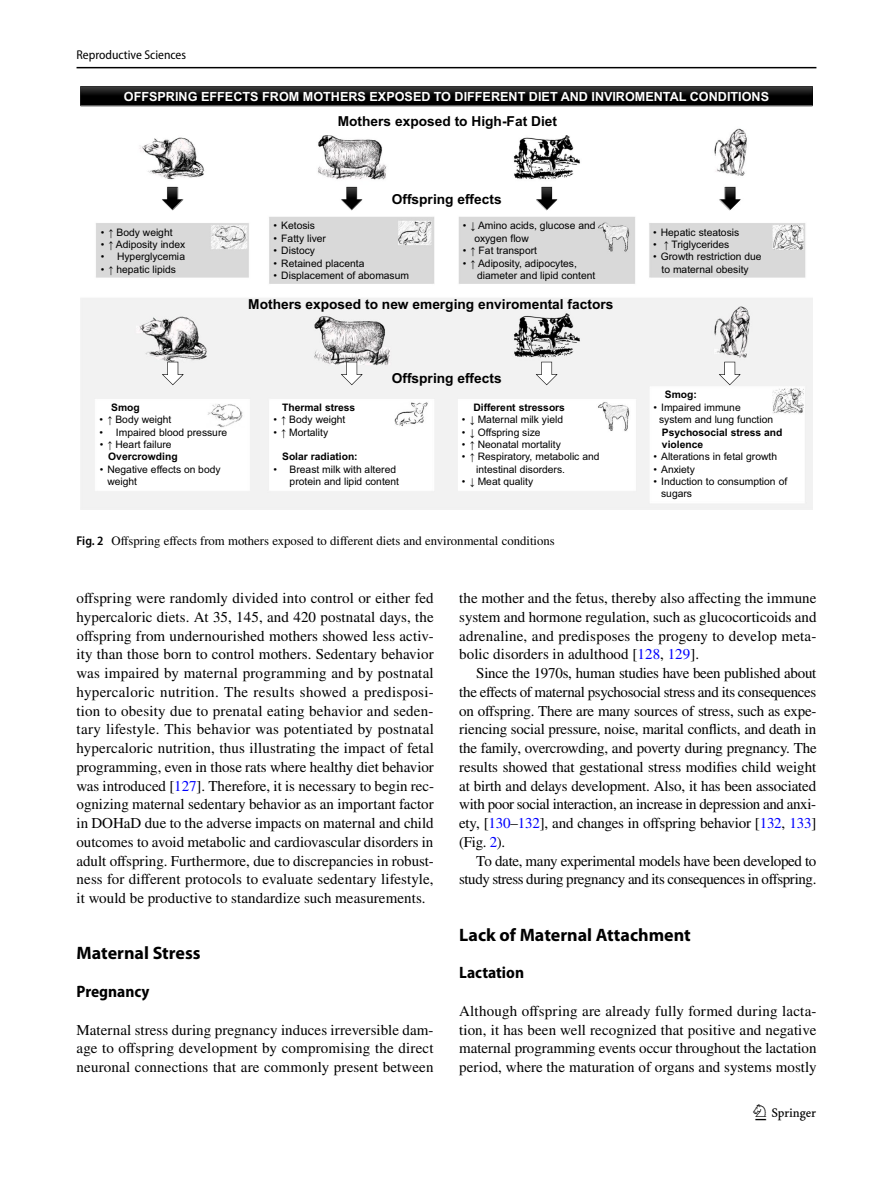
<style>
.page{position:relative;width:893px;height:1187px;background:#fff}
.page>*{position:absolute;margin:0;border:0;box-sizing:border-box;transform-origin:0 0}
.t1{font:22.5px "Springnew Regular 3";color:#000}
.t2{font:700 18px "Myriad Pro";color:#000}
.t3{font:700 semi-condensed 16.5px "Myriad Pro";color:#000}
.t4{font:15px/18.8px "STIX";letter-spacing:.005em;color:#000;text-align:justify}
.t5{font:15px/18.8px "STIX";letter-spacing:-.025em;color:#000;text-align:right}
.t6{font:13.8px "Arial Bold MT2";color:#000}
.t7{font:12.75px "STIX";color:#000}
.t8{font:semi-condensed 12.75px "Myriad Pro";color:#000}
.t9{font:12.6px "Arial Bold MT2";color:#fff}
.t10{font:10.35px/12.3px "Arial";color:#000}
.t11{font:10.35px/12.3px "Arial Bold MT2";color:#000}
.s1{font-family:"Myriad Pro";font-weight:600;font-stretch:semi-condensed}
.s2{color:#00f}
</style>
<div class="page">
<hr style="left:77px;top:67px;width:739px;height:1px;background:#000">
<img style="left:81px;top:106px;width:731px;height:403px">
<svg style="left:81px;top:87px;width:731px;height:19px;background:#131313"></svg>
<svg style="left:162px;top:187px;width:21px;height:23px"></svg>
<svg style="left:341px;top:187px;width:21px;height:23px"></svg>
<svg style="left:719px;top:187px;width:21px;height:23px"></svg>
<svg style="left:536px;top:187px;width:21px;height:23px"></svg>
<svg style="left:162px;top:362px;width:22px;height:23px"></svg>
<svg style="left:341px;top:362px;width:22px;height:23px"></svg>
<svg style="left:719px;top:362px;width:22px;height:23px"></svg>
<svg style="left:536px;top:362px;width:22px;height:23px"></svg>
<p class="t8" style="left:77px;top:48px;width:111px">Reproductive Sciences</p>
<p class="t9" style="left:124px;top:88px;width:647px">OFFSPRING EFFECTS FROM MOTHERS EXPOSED TO DIFFERENT DIET AND INVIROMENTAL CONDITIONS</p>
<p class="t6" style="left:338px;top:112px;width:221px">Mothers exposed to High-Fat Diet</p>
<p class="t10" style="left:101px;top:226px;width:73px">• ↑ Body weight</p>
<p class="t10" style="left:101px;top:238px;width:86px">• ↑ Adiposity index</p>
<p class="t10" style="left:101px;top:250px;width:86px">• Hyperglycemia</p>
<p class="t10" style="left:101px;top:263px;width:77px">• ↑ hepatic lipids</p>
<p class="t6" style="left:392px;top:189px;width:111px">Offspring effects</p>
<p class="t10" style="left:274px;top:219px;width:43px">• Ketosis</p>
<p class="t10" style="left:274px;top:232px;width:54px">• Fatty liver</p>
<p class="t10" style="left:274px;top:244px;width:43px">• Distocy</p>
<p class="t10" style="left:274px;top:257px;width:92px">• Retained placenta</p>
<p class="t10" style="left:274px;top:269px;width:137px">• Displacement of abomasum</p>
<p class="t10" style="left:474px;top:219px;width:123px;text-indent:-11px">• ↓ Amino acids, glucose and oxygen flow</p>
<p class="t10" style="left:463px;top:244px;width:76px">• ↑ Fat transport</p>
<p class="t10" style="left:477px;top:257px;width:120px;text-indent:-14px">• ↑ Adiposity, adipocytes, diameter and lipid content</p>
<p class="t6" style="left:248px;top:294px;width:367px">Mothers exposed to new emerging enviromental factors</p>
<p class="t11" style="left:111px;top:401px;width:30px">Smog</p>
<p class="t10" style="left:100px;top:413px;width:73px">• ↑ Body weight</p>
<p class="t10" style="left:100px;top:426px;width:129px">• Impaired blood pressure</p>
<p class="t10" style="left:100px;top:438px;width:73px">• ↑ Heart failure</p>
<p class="t11" style="left:108px;top:450px;width:71px">Overcrowding</p>
<p class="t10" style="left:107px;top:463px;width:115px;text-indent:-8px">• Negative effects on body weight</p>
<p class="t6" style="left:392px;top:369px;width:111px">Offspring effects</p>
<p class="t11" style="left:282px;top:401px;width:75px">Thermal stress</p>
<p class="t10" style="left:274px;top:413px;width:73px">• ↑ Body weight</p>
<p class="t10" style="left:274px;top:426px;width:56px">• ↑ Mortality</p>
<p class="t11" style="left:282px;top:450px;width:77px">Solar radiation:</p>
<p class="t10" style="left:274px;top:463px;width:127px;text-align:right">• Breast milk with altered protein and lipid content</p>
<p class="t11" style="left:473px;top:401px;width:93px">Different stressors</p>
<p class="t10" style="left:462px;top:413px;width:103px">• ↓ Maternal milk yield</p>
<p class="t10" style="left:462px;top:426px;width:80px">• ↓ Offspring size</p>
<p class="t10" style="left:462px;top:438px;width:100px">• ↑ Neonatal mortality</p>
<p class="t10" style="left:476px;top:450px;width:125px;text-indent:-14px">• ↑ Respiratory, metabolic and intestinal disorders.</p>
<p class="t10" style="left:462px;top:475px;width:73px">• ↓ Meat quality</p>
<p class="t7" style="left:77px;top:531px;width:480px"><span class="s1">Fig. 2</span> Offspring effects from mothers exposed to different diets and environmental conditions</p>
<p class="t10" style="left:653px;top:226px;width:88px">• Hepatic steatosis</p>
<p class="t10" style="left:653px;top:238px;width:78px">• ↑ Triglycerides</p>
<p class="t10" style="left:653px;top:250px;width:110px;text-align:center">• Growth restriction due to maternal obesity</p>
<p class="t11" style="left:665px;top:388px;width:34px">Smog:</p>
<p class="t10" style="left:659px;top:401px;width:116px;text-indent:-6px">• Impaired immune system and lung function</p>
<p class="t11" style="left:662px;top:426px;width:122px">Psychosocial stress and violence</p>
<p class="t10" style="left:653px;top:450px;width:125px">• Alterations in fetal growth</p>
<p class="t10" style="left:653px;top:463px;width:43px">• Anxiety</p>
<p class="t10" style="left:661px;top:475px;width:128px;text-indent:-8px">• Induction to consumption of sugars</p>
<p class="t4" style="left:77px;top:589px;width:359px">offspring were randomly divided into control or either fed hypercaloric diets. At 35, 145, and 420 postnatal days, the offspring from undernourished mothers showed less activ&shy;ity than those born to control mothers. Sedentary behavior was impaired by maternal programming and by postnatal hypercaloric nutrition. The results showed a predisposi&shy;tion to obesity due to prenatal eating behavior and seden&shy;tary lifestyle. This behavior was potentiated by postnatal hypercaloric nutrition, thus illustrating the impact of fetal programming, even in those rats where healthy diet behavior was introduced [<span class="s2">127</span>]. Therefore, it is necessary to begin rec&shy;ognizing maternal sedentary behavior as an important factor in DOHaD due to the adverse impacts on maternal and child outcomes to avoid metabolic and cardiovascular disorders in adult offspring. Furthermore, due to discrepancies in robust&shy;ness for different protocols to evaluate sedentary lifestyle, it would be productive to standardize such measurements.</p>
<p class="t2" style="left:77px;top:941px;width:126px">Maternal Stress</p>
<p class="t3" style="left:77px;top:982px;width:75px">Pregnancy</p>
<p class="t4" style="left:77px;top:1021px;width:359px">Maternal stress during pregnancy induces irreversible dam&shy;age to offspring development by compromising the direct neuronal connections that are commonly present between</p>
<p class="t4" style="left:459px;top:589px;width:359px">the mother and the fetus, thereby also affecting the immune system and hormone regulation, such as glucocorticoids and adrenaline, and predisposes the progeny to develop meta&shy;bolic disorders in adulthood [<span class="s2">128</span>, <span class="s2">129</span>].</p>
<p class="t4" style="left:459px;top:664px;width:359px;text-indent:17px">Since the 1970s, human studies have been published about the effects of maternal psychosocial stress and its consequences on offspring. There are many sources of stress, such as expe&shy;riencing social pressure, noise, marital conflicts, and death in the family, overcrowding, and poverty during pregnancy. The results showed that gestational stress modifies child weight at birth and delays development. Also, it has been associated with poor social interaction, an increase in depression and anxi&shy;ety, [<span class="s2">130</span>–<span class="s2">132</span>], and changes in offspring behavior [<span class="s2">132</span>, <span class="s2">133</span>] (Fig. <span class="s2">2</span>).</p>
<p class="t5" style="left:459px;top:852px;width:359px">To date, many experimental models have been developed to study stress during pregnancy and its consequences in offspring.</p>
<p class="t2" style="left:459px;top:922px;width:233px">Lack of Maternal Attachment</p>
<p class="t3" style="left:459px;top:963px;width:66px">Lactation</p>
<p class="t4" style="left:459px;top:1002px;width:359px">Although offspring are already fully formed during lacta&shy;tion, it has been well recognized that positive and negative maternal programming events occur throughout the lactation period, where the maturation of organs and systems mostly</p>
<h1 class="t1" style="left:755px;top:1104px;width:62px">1 3</h1>
</div>
